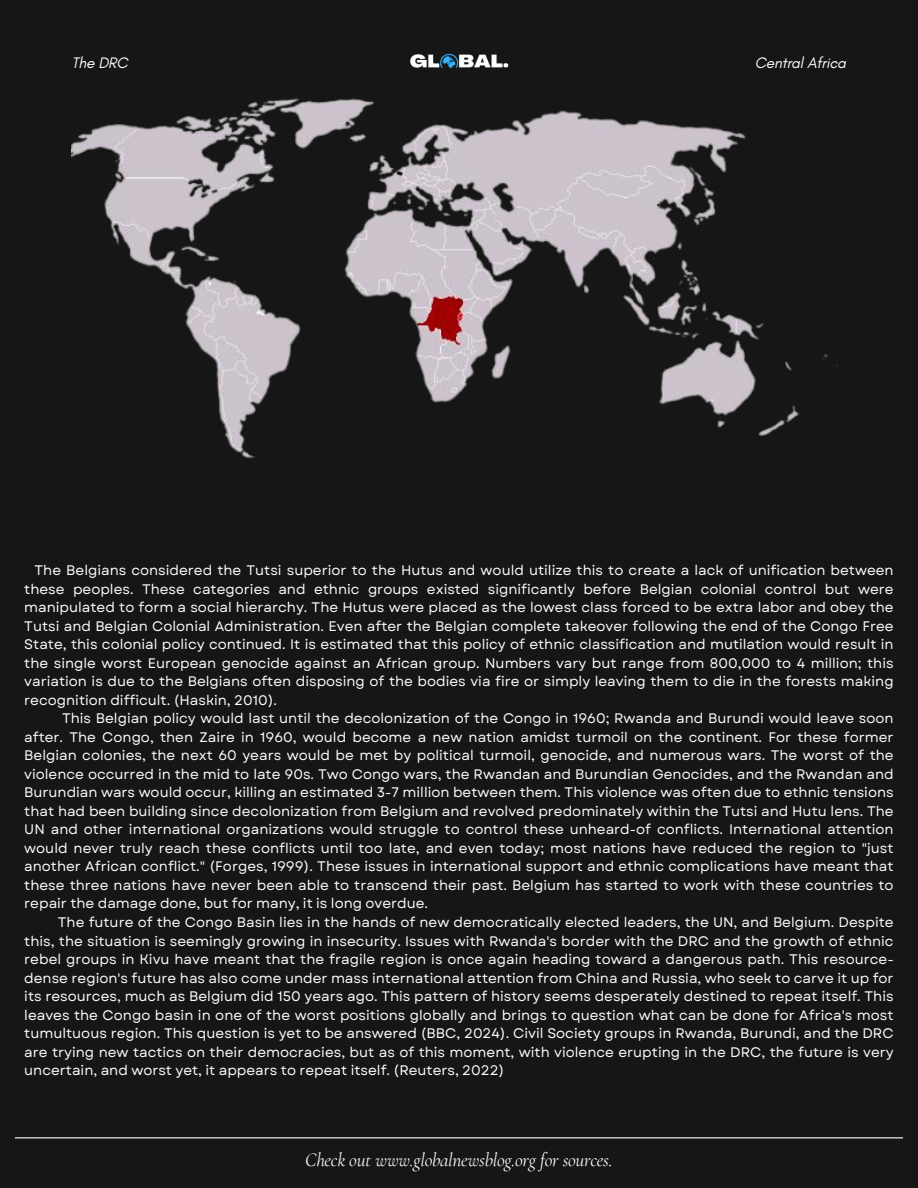
<style>
.page{position:relative;width:918px;height:1188px;background:#161616}
.page>*{position:absolute;margin:0;border:0;box-sizing:border-box;transform-origin:0 0}
.t1{font:italic 19.2px "Cormorant Garamond";letter-spacing:-.015em;color:#fcfdfd}
.t2{font:italic 15.45px "Glacial Indifference";letter-spacing:-.015em;color:#fcfdfd}
.t3{font:13.8px/18.5px "Garet";color:#fcfdfd;text-align:justify}
</style>
<div class="page">
<hr style="left:15px;top:1137px;width:888px;height:1px;background:#fcfdfd">
<img style="left:72px;top:98px;width:766px;height:361px">
<img style="left:409px;top:53px;width:101px;height:60px">
<h2 class="t2" style="left:72px;top:53px;width:57px">The DRC</h2>
<h2 class="t2" style="left:755px;top:53px;width:93px">Central Africa</h2>
<p class="t3" style="left:24px;top:561px;width:871px;text-indent:10px">The Belgians considered the Tutsi superior to the Hutus and would utilize this to create a lack of unification between these peoples. These categories and ethnic groups existed significantly before Belgian colonial control but were manipulated to form a social hierarchy. The Hutus were placed as the lowest class forced to be extra labor and obey the Tutsi and Belgian Colonial Administration. Even after the Belgian complete takeover following the end of the Congo Free State, this colonial policy continued. It is estimated that this policy of ethnic classification and mutilation would result in the single worst European genocide against an African group. Numbers vary but range from 800,000 to 4 million; this variation is due to the Belgians often disposing of the bodies via fire or simply leaving them to die in the forests making recognition difficult. (Haskin, 2010).</p>
<p class="t3" style="left:24px;top:709px;width:871px;text-indent:38px">This Belgian policy would last until the decolonization of the Congo in 1960; Rwanda and Burundi would leave soon after. The Congo, then Zaire in 1960, would become a new nation amidst turmoil on the continent. For these former Belgian colonies, the next 60 years would be met by political turmoil, genocide, and numerous wars. The worst of the violence occurred in the mid to late 90s. Two Congo wars, the Rwandan and Burundian Genocides, and the Rwandan and Burundian wars would occur, killing an estimated 3-7 million between them. This violence was often due to ethnic tensions that had been building since decolonization from Belgium and revolved predominately within the Tutsi and Hutu lens. The UN and other international organizations would struggle to control these unheard-of conflicts. International attention would never truly reach these conflicts until too late, and even today; most nations have reduced the region to "just another African conflict." (Forges, 1999). These issues in international support and ethnic complications have meant that these three nations have never been able to transcend their past. Belgium has started to work with these countries to repair the damage done, but for many, it is long overdue.</p>
<p class="t3" style="left:24px;top:913px;width:871px;text-indent:34px">The future of the Congo Basin lies in the hands of new democratically elected leaders, the UN, and Belgium. Despite this, the situation is seemingly growing in insecurity. Issues with Rwanda's border with the DRC and the growth of ethnic rebel groups in Kivu have meant that the fragile region is once again heading toward a dangerous path. This resource&shy;dense region's future has also come under mass international attention from China and Russia, who seek to carve it up for its resources, much as Belgium did 150 years ago. This pattern of history seems desperately destined to repeat itself. This leaves the Congo basin in one of the worst positions globally and brings to question what can be done for Africa's most tumultuous region. This question is yet to be answered (BBC, 2024). Civil Society groups in Rwanda, Burundi, and the DRC are trying new tactics on their democracies, but as of this moment, with violence erupting in the DRC, the future is very uncertain, and worst yet, it appears to repeat itself. (Reuters, 2022)</p>
<p class="t1" style="left:305px;top:1149px;width:309px">Check out www.globalnewsblog.org for sources.</p>
</div>
